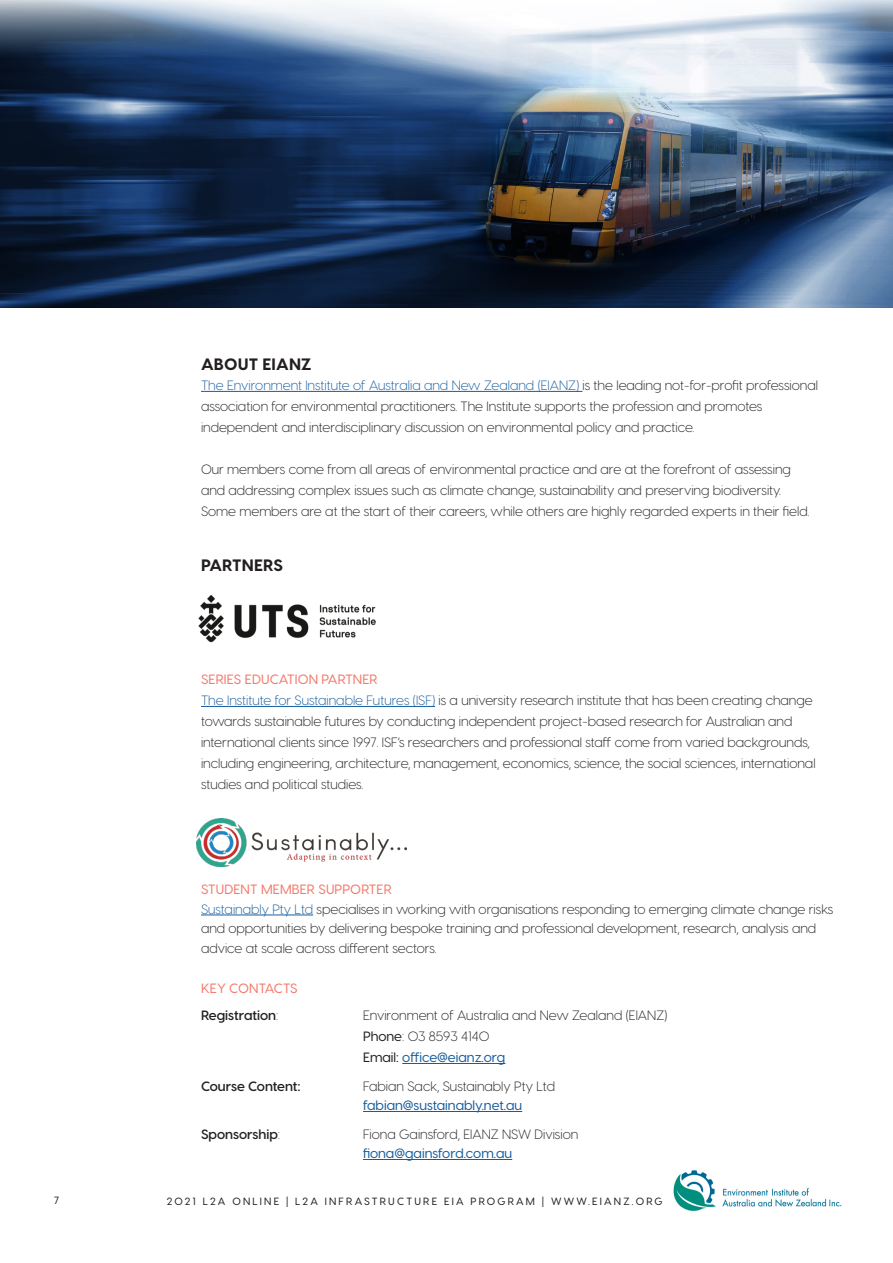
<style>
.page{position:relative;width:893px;height:1263px;background:#fff}
.page>*{position:absolute;margin:0;border:0;box-sizing:border-box;transform-origin:0 0}
.Chapter_Subtitle{font:800 16.5px "Visby CF";letter-spacing:.01em;color:#231f20}
.Body_Text{font:300 13.5px/21px "Visby CF";color:#231f20}
.Body_Text-2{font:500 13.5px "Visby CF";letter-spacing:.01em;color:#f37a6b}
.Body_Text-3{font:600 13.5px "Visby CF";color:#231f20}
.t1{font:500 10.5px "Visby CF";letter-spacing:.21em;color:#231f20}
.s1{color:#175d9e}
.s2{font-weight:300}
.s3{font-weight:500}
.s4{font-weight:500;color:#175d9e}
</style>
<div class="page">
<img style="left:673px;top:1170px;width:169px;height:41px">
<hr style="left:201px;top:391px;width:381px;height:1px;background:#175d9e">
<hr style="left:201px;top:706px;width:234px;height:1px;background:#175d9e">
<hr style="left:201px;top:915px;width:112px;height:1px;background:#175d9e">
<hr style="left:402px;top:1063px;width:103px;height:1px;background:#175d9e">
<hr style="left:363px;top:1111px;width:159px;height:1px;background:#175d9e">
<hr style="left:363px;top:1159px;width:149px;height:1px;background:#175d9e">
<img style="left:196px;top:818px;width:211px;height:48px">
<img style="left:0;top:0;width:893px;height:308px">
<img style="left:198px;top:594px;width:178px;height:49px">
<p class="Chapter_Subtitle" style="left:201px;top:354px;width:112px">ABOUT EIANZ</p>
<p class="Body_Text" style="left:201px;top:375px;width:618px"><span class="s1">The Environment Institute of Australia and New Zealand (EIANZ)</span> is the leading not-for-profit professional association for environmental practitioners. The Institute supports the profession and promotes independent and interdisciplinary discussion on environmental policy and practice.</p>
<p class="Body_Text" style="left:201px;top:459px;width:610px">Our members come from all areas of environmental practice and are at the forefront of assessing and addressing complex issues such as climate change, sustainability and preserving biodiversity.<br>Some members are at the start of their careers, while others are highly regarded experts in their field.</p>
<p class="Chapter_Subtitle" style="left:201px;top:555px;width:84px">PARTNERS</p>
<p class="Body_Text-2" style="left:201px;top:671px;width:178px">SERIES EDUCATION PARTNER</p>
<p class="Body_Text" style="left:201px;top:690px;width:616px"><span class="s1">The Institute for Sustainable Futures (ISF)</span> is a university research institute that has been creating change towards sustainable futures by conducting independent project-based research for Australian and international clients since 1997. ISF’s researchers and professional staff come from varied backgrounds, including engineering, architecture, management, economics, science, the social sciences, international studies and political studies.</p>
<p class="Body_Text-2" style="left:201px;top:881px;width:192px">STUDENT MEMBER SUPPORTER</p>
<p class="Body_Text" style="left:201px;top:899px;width:634px;line-height:19.5px"><span class="s1">Sustainably Pty Ltd</span> specialises in working with organisations responding to emerging climate change risks and opportunities by delivering bespoke training and professional development, research, analysis and advice at scale across different sectors.</p>
<p class="Body_Text-2" style="left:201px;top:980px;width:98px">KEY CONTACTS</p>
<p class="Body_Text-3" style="left:201px;top:1007px;width:79px">Registration<span class="s2">:</span></p>
<p class="Body_Text" style="left:363px;top:1005px;width:306px">Environment of Australia and New Zealand (EIANZ)<br><span class="s3">Phone</span>: 03 8593 4140<br><span class="s3">Email:</span> <span class="s4">office@eianz.org</span></p>
<p class="Body_Text-3" style="left:201px;top:1077px;width:101px">Course Content:</p>
<p class="Body_Text" style="left:363px;top:1076px;width:193px;line-height:19.5px">Fabian Sack, Sustainably Pty Ltd <span class="s4">fabian@sustainably.net.au</span></p>
<p class="Body_Text-3" style="left:201px;top:1125px;width:81px">Sponsorship<span class="s2">:</span></p>
<p class="Body_Text" style="left:363px;top:1124px;width:217px;line-height:19.5px">Fiona Gainsford, EIANZ NSW Division <span class="s4">fiona@gainsford.com.au</span></p>
<p class="t1" style="left:54px;top:1194px;width:7px">7</p>
<p class="t1" style="left:167px;top:1195px;width:497px">2021 L2A ONLINE | L2A INFRASTRUCTURE EIA PROGRAM | WWW.EIANZ.ORG</p>
</div>
